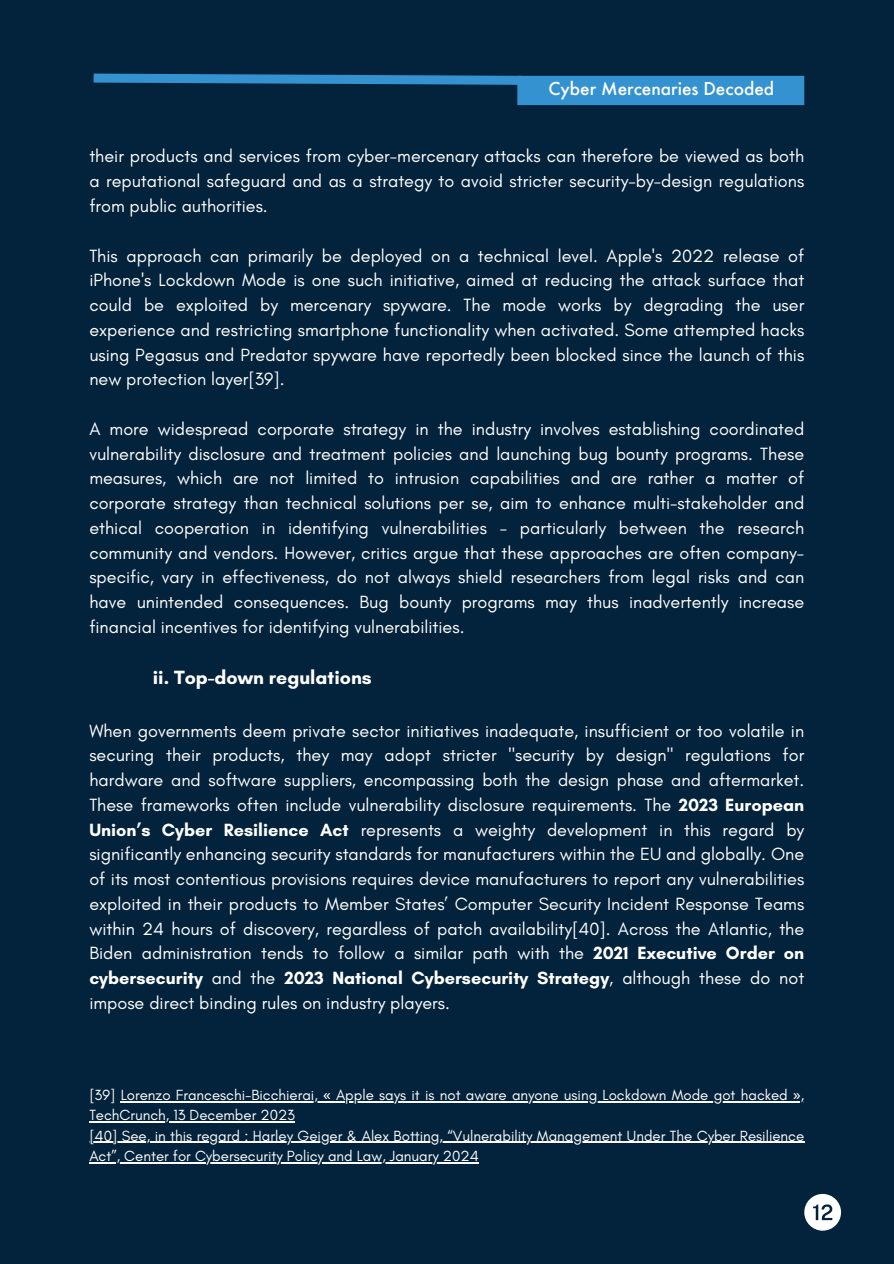
<style>
.page{position:relative;width:894px;height:1264px;background:#fff}
.page>*{position:absolute;margin:0;border:0;box-sizing:border-box;transform-origin:0 0}
.t1{font:500 19.5px "Futura Round";color:#fff}
.t2{font:700 19.5px "Glacial Indifference";color:#fff}
.t3{font:18px/24.8px "Glacial Indifference";color:#fff;text-align:justify}
.t4{font:15px/20.2px "Glacial Indifference";color:#fff}
.s1{font-weight:700}
.s2{font-family:"Noto Sans"}
</style>
<div class="page">
<div style="left:0;top:0;width:893px;height:1263px;background:#03223b"></div>
<svg style="left:93px;top:73px;width:437px;height:12px"></svg>
<div style="left:517px;top:76px;width:287px;height:29px;background:#3492d0"></div>
<hr style="left:121px;top:1101px;width:683px;height:1px;background:#fff">
<hr style="left:89px;top:1121px;width:206px;height:1px;background:#fff">
<hr style="left:89px;top:1141px;width:164px;height:1px;background:#fff">
<hr style="left:253px;top:1141px;width:551px;height:1px;background:#fff">
<hr style="left:89px;top:1161px;width:389px;height:2px;background:#fff">
<svg style="left:804px;top:1193px;width:36px;height:37px"></svg>
<h1 class="t1" style="left:548px;top:81px;width:227px">Cyber Mercenaries Decoded</h1>
<h2 class="t3" style="left:89px;top:144px;width:716px">their products and services from cyber-mercenary attacks can therefore be viewed as both a reputational safeguard and as a strategy to avoid stricter security-by-design regulations from public authorities.</h2>
<h2 class="t3" style="left:89px;top:243px;width:716px">This approach can primarily be deployed on a technical level. Apple's 2022 release of iPhone's Lockdown Mode is one such initiative, aimed at reducing the attack surface that could be exploited by mercenary spyware. The mode works by degrading the user experience and restricting smartphone functionality when activated. Some attempted hacks using Pegasus and Predator spyware have reportedly been blocked since the launch of this new protection layer[39].</h2>
<h2 class="t3" style="left:89px;top:416px;width:716px">A more widespread corporate strategy in the industry involves establishing coordinated vulnerability disclosure and treatment policies and launching bug bounty programs. These measures, which are not limited to intrusion capabilities and are rather a matter of corporate strategy than technical solutions per se, aim to enhance multi-stakeholder and ethical cooperation in identifying vulnerabilities - particularly between the research community and vendors. However, critics argue that these approaches are often company&shy;specific, vary in effectiveness, do not always shield researchers from legal risks and can have unintended consequences. Bug bounty programs may thus inadvertently increase financial incentives for identifying vulnerabilities.</h2>
<h1 class="t2" style="left:153px;top:665px;width:220px">ii. Top-down regulations</h1>
<h2 class="t3" style="left:89px;top:717px;width:716px">When governments deem private sector initiatives inadequate, insufficient or too volatile in securing their products, they may adopt stricter "security by design" regulations for hardware and software suppliers, encompassing both the design phase and aftermarket.<br>These frameworks often include vulnerability disclosure requirements. The <span class="s1">2023 European Union’s Cyber Resilience Act</span> represents a weighty development in this regard by significantly enhancing security standards for manufacturers within the EU and globally. One of its most contentious provisions requires device manufacturers to report any vulnerabilities exploited in their products to Member States’ Computer Security Incident Response Teams within 24 hours of discovery, regardless of patch availability[40]. Across the Atlantic, the Biden administration tends to follow a similar path with the <span class="s1">2021 Executive Order on cybersecurity</span> and the <span class="s1">2023 National Cybersecurity Strategy</span>, although these do not impose direct binding rules on industry players.</h2>
<p class="t4" style="left:89px;top:1084px;width:716px">[39] Lorenzo Franceschi-Bicchierai, <span class="s2">«</span> Apple says it is not aware anyone using Lockdown Mode got hacked <span class="s2">»</span>,</p>
<p class="t4" style="left:89px;top:1104px;width:716px">TechCrunch, 13 December 2023<br>[40] See, in this regard : Harley Geiger &amp; Alex Botting, “Vulnerability Management Under The Cyber Resilience<br>Act”, Center for Cybersecurity Policy and Law, January 2024</p>
</div>
